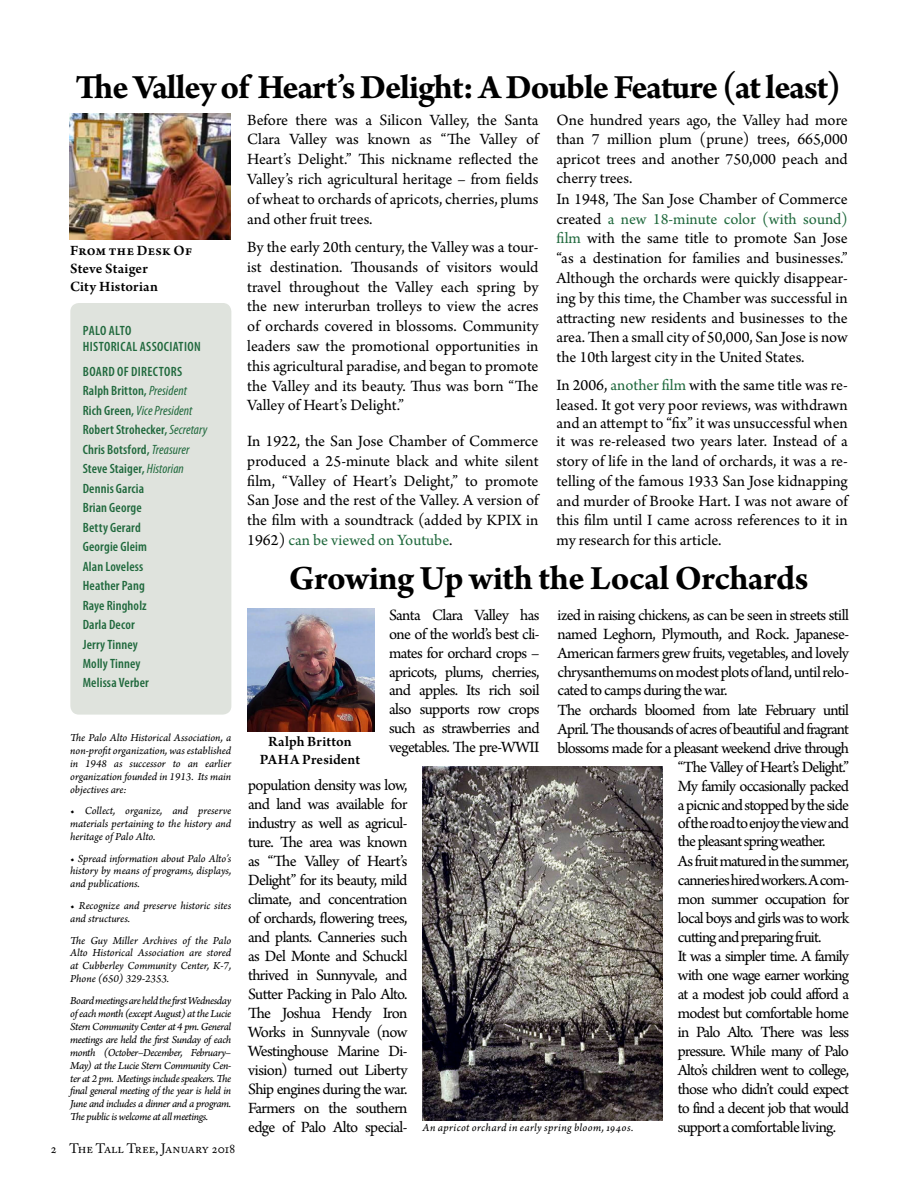
<style>
.page{position:relative;width:918px;height:1188px;background:#fff}
.page>*{position:absolute;margin:0;border:0;box-sizing:border-box;transform-origin:0 0}
.t1{font:700 36px "Arno Pro";letter-spacing:-.025em;color:#000}
.t2{font:16.5px/19.8px "Arno Pro";letter-spacing:-.04em;color:#000;text-align:justify}
.t3{font:16.5px/19.8px "Arno Pro";color:#000}
.t4{font:16.5px/18px "Arno Pro";letter-spacing:-.005em;color:#000}
.t5{font:600 15px/18px "Arno Pro";letter-spacing:.01em;color:#000}
.t6{font:600 condensed 13.5px/19.5px "Myriad Pro";letter-spacing:.01em;color:#20693d}
.t7{font:13.5px "Adobe Caslon Pro";letter-spacing:-.005em;color:#000}
.t8{font:11.4px "Arno Pro Italic Sm Text";letter-spacing:.03em;color:#000}
.t9{font:11.25px/12.9px "Arno Pro Italic Sm Text";letter-spacing:-.005em;color:#000;text-align:justify}
.s1{font-weight:400;font-style:italic}
.s2{color:#20693d}
</style>
<div class="page">
<div style="left:70px;top:303px;width:161px;height:412px;background:#dfe3dd;border-radius:9px"></div>
<img style="left:69px;top:113px;width:161px;height:127px">
<img style="left:248px;top:608px;width:126px;height:123px">
<img style="left:423px;top:767px;width:240px;height:354px">
<h1 class="t1" style="left:76px;top:67px;width:767px">The Valley of Heart’s Delight: A Double Feature (at least)</h1>
<p class="t5" style="left:70px;top:243px;width:123px">From the Desk Of<br>Steve Staiger<br>City Historian</p>
<p class="t6" style="left:83px;top:322px;width:119px;line-height:16.2px">PALO ALTO<br>HISTORICAL ASSOCIATION</p>
<p class="t6" style="left:83px;top:361px;width:126px">BOARD OF DIRECTORS<br>Ralph Britton, <span class="s1">President<br></span>Rich Green, <span class="s1">Vice President<br></span>Robert Strohecker, <span class="s1">Secretary<br></span>Chris Botsford, <span class="s1">Treasurer<br></span>Steve Staiger, <span class="s1">Historian<br></span>Dennis Garcia<br>Brian George<br>Betty Gerard<br>Georgie Gleim<br>Alan Loveless<br>Heather Pang<br>Raye Ringholz<br>Darla Decor<br>Jerry Tinney<br>Molly Tinney<br>Melissa Verber</p>
<p class="t9" style="left:70px;top:732px;width:163px">The Palo Alto Historical Association, a non-profit organization, was established in 1948 as successor to an earlier organization founded in 1913. Its main objectives are:</p>
<p class="t9" style="left:70px;top:805px;width:163px">• Collect, organize, and preserve materials pertaining to the history and heritage of Palo Alto.</p>
<p class="t9" style="left:70px;top:852px;width:163px">• Spread information about Palo Alto’s history by means of programs, displays, and publications.</p>
<p class="t9" style="left:70px;top:900px;width:163px">• Recognize and preserve historic sites and structures.</p>
<p class="t9" style="left:70px;top:934px;width:163px">The Guy Miller Archives of the Palo Alto Historical Association are stored at Cubberley Community Center, K-7, Phone (650) 329-2353.</p>
<p class="t9" style="left:70px;top:995px;width:163px">Board meetings are held the first Wednesday of each month (except August) at the Lucie Stern Community Center at 4 pm. General meetings are held the first Sunday of each month (October–December, February– May) at the Lucie Stern Community Cen&shy;ter at 2 pm. Meetings include speakers. The final general meeting of the year is held in June and includes a dinner and a program.<br>The public is welcome at all meetings.</p>
<p class="t7" style="left:51px;top:1140px;width:186px">2 THE TALL TREE, JANUARY 2018</p>
<p class="t2" style="left:247px;top:111px;width:293px">Before there was a Silicon Valley, the Santa Clara Valley was known as “The Valley of Heart’s Delight.” This nickname reflected the Valley’s rich agricultural heritage – from fields of wheat to orchards of apricots, cherries, plums and other fruit trees.</p>
<p class="t2" style="left:247px;top:238px;width:293px">By the early 20th century, the Valley was a tour&shy;ist destination. Thousands of visitors would travel throughout the Valley each spring by the new interurban trolleys to view the acres of orchards covered in blossoms. Community leaders saw the promotional opportunities in this agricultural paradise, and began to promote the Valley and its beauty. Thus was born “The Valley of Heart’s Delight.”</p>
<p class="t2" style="left:247px;top:432px;width:293px">In 1922, the San Jose Chamber of Commerce produced a 25-minute black and white silent film, “Valley of Heart’s Delight,” to promote San Jose and the rest of the Valley. A version of the film with a soundtrack (added by KPIX in 1962) <span class="s2">can be viewed on Youtube</span>.</p>
<p class="t2" style="left:557px;top:111px;width:293px">One hundred years ago, the Valley had more than 7 million plum (prune) trees, 665,000 apricot trees and another 750,000 peach and cherry trees.</p>
<p class="t2" style="left:557px;top:190px;width:293px">In 1948, The San Jose Chamber of Commerce created <span class="s2">a new 18-minute color (with sound) film</span> with the same title to promote San Jose “as a destination for families and businesses.” Although the orchards were quickly disappear&shy;ing by this time, the Chamber was successful in attracting new residents and businesses to the area. Then a small city of 50,000, San Jose is now the 10th largest city in the United States.</p>
<p class="t3" style="left:557px;top:376px;width:293px">In 2006, <span class="s2">another film</span> with the same title was re&shy;leased. It got very poor reviews, was withdrawn</p>
<p class="t4" style="left:557px;top:415px;width:293px">and an attempt to “fix” it was unsuccessful when it was re-released two years later. Instead of a</p>
<p class="t2" style="left:557px;top:452px;width:293px">story of life in the land of orchards, it was a re&shy;telling of the famous 1933 San Jose kidnapping and murder of Brooke Hart. I was not aware of this film until I came across references to it in my research for this article.</p>
<h1 class="t1" style="left:289px;top:557px;width:521px">Growing Up with the Local Orchards</h1>
<p class="t2" style="left:389px;top:606px;width:152px;line-height:19px">Santa Clara Valley has one of the world’s best cli&shy;mates for orchard crops – apricots, plums, cherries, and apples. Its rich soil also supports row crops such as strawberries and vegetables. The pre-WWII</p>
<p class="t2" style="left:248px;top:777px;width:161px;line-height:19px">population density was low, and land was available for industry as well as agricul&shy;ture. The area was known as “The Valley of Heart’s Delight” for its beauty, mild climate, and concentration of orchards, flowering trees, and plants. Canneries such as Del Monte and Schuckl thrived in Sunnyvale, and Sutter Packing in Palo Alto.<br>The Joshua Hendy Iron Works in Sunnyvale (now Westinghouse Marine Di&shy;vision) turned out Liberty Ship engines during the war.<br>Farmers on the southern edge of Palo Alto special-</p>
<p class="t2" style="left:558px;top:606px;width:293px">ized in raising chickens, as can be seen in streets still</p>
<p class="t2" style="left:558px;top:625px;width:293px">named Leghorn, Plymouth, and Rock. Japanese-</p>
<p class="t2" style="left:558px;top:644px;width:293px">American farmers grew fruits, vegetables, and lovely</p>
<p class="t2" style="left:558px;top:663px;width:293px">chrysanthemums on modest plots of land, until relo-</p>
<p class="t2" style="left:558px;top:682px;width:172px">cated to camps during the war.</p>
<p class="t2" style="left:558px;top:701px;width:293px">The orchards bloomed from late February until</p>
<p class="t2" style="left:558px;top:720px;width:293px">April. The thousands of acres of beautiful and fragrant</p>
<p class="t2" style="left:558px;top:739px;width:293px">blossoms made for a pleasant weekend drive through</p>
<p class="t2" style="left:678px;top:758px;width:173px">“The Valley of Heart’s Delight.”</p>
<p class="t2" style="left:678px;top:777px;width:173px">My family occasionally packed</p>
<p class="t2" style="left:678px;top:796px;width:173px">a picnic and stopped by the side</p>
<p class="t2" style="left:678px;top:814px;width:173px">of the road to enjoy the view and</p>
<p class="t2" style="left:678px;top:832px;width:149px">the pleasant spring weather.</p>
<p class="t2" style="left:678px;top:852px;width:173px">As fruit matured in the summer,</p>
<p class="t2" style="left:678px;top:871px;width:173px">canneries hired workers. A com-</p>
<p class="t2" style="left:678px;top:890px;width:173px">mon summer occupation for</p>
<p class="t2" style="left:678px;top:909px;width:173px">local boys and girls was to work</p>
<p class="t2" style="left:678px;top:928px;width:145px">cutting and preparing fruit.</p>
<p class="t2" style="left:678px;top:947px;width:173px">It was a simpler time. A family</p>
<p class="t2" style="left:678px;top:966px;width:173px">with one wage earner working</p>
<p class="t2" style="left:678px;top:985px;width:173px">at a modest job could afford a</p>
<p class="t2" style="left:678px;top:1004px;width:173px">modest but comfortable home</p>
<p class="t2" style="left:678px;top:1023px;width:173px">in Palo Alto. There was less</p>
<p class="t2" style="left:678px;top:1042px;width:173px">pressure. While many of Palo</p>
<p class="t2" style="left:678px;top:1061px;width:173px">Alto’s children went to college,</p>
<p class="t2" style="left:678px;top:1080px;width:173px">those who didn’t could expect</p>
<p class="t2" style="left:678px;top:1099px;width:173px">to find a decent job that would</p>
<p class="t2" style="left:678px;top:1118px;width:160px">support a comfortable living.</p>
<p class="t5" style="left:260px;top:733px;width:102px;text-align:center">Ralph Britton<br>PAHA President</p>
<p class="t8" style="left:423px;top:1121px;width:213px">An apricot orchard in early spring bloom, 1940s.</p>
</div>
